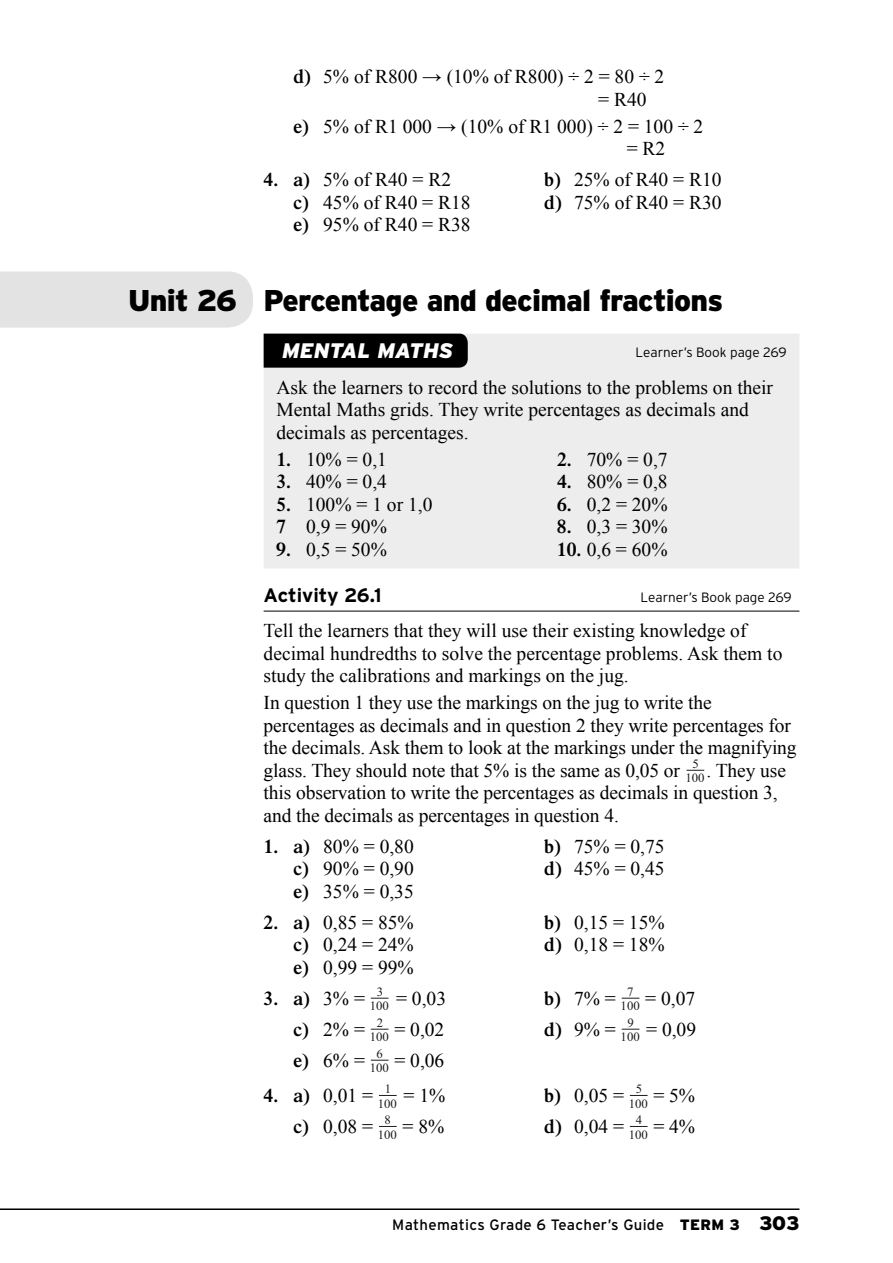
<style>
.page{position:relative;width:893px;height:1263px;background:#fff}
.page>*{position:absolute;margin:0;border:0;box-sizing:border-box;transform-origin:0 0}
.t1{font:900 30px "Interstate";letter-spacing:-.025em;color:#000}
.t2{font:italic 900 21px "Interstate";color:#fff}
.t3{font:19.5px/22.5px "Times New Roman";color:#000}
.t4{font:700 19.5px "Interstate";color:#000}
.t5{font:15px "Interstate";letter-spacing:.02em;color:#000}
.t6{font:300 13.5px "Interstate";color:#000}
.t7{font:12.75px/14.7px "Times New Roman";color:#1d1d1b}
.s1{font-family:"Times";font-weight:600}
.s2{font-weight:900}
.s3{font-weight:900;font-size:19.5px}
</style>
<div class="page">
<hr style="left:0;top:1208px;width:799px;height:2px;background:#000">
<hr style="left:264px;top:611px;width:535px;height:1px;background:#000">
<div style="left:264px;top:334px;width:535px;height:234px;background:#ededed"></div>
<div style="left:264px;top:334px;width:204px;height:34px;background:#000"></div>
<svg style="left:686px;top:770px;width:18px;height:1px"></svg>
<svg style="left:371px;top:998px;width:18px;height:1px"></svg>
<svg style="left:622px;top:998px;width:17px;height:1px"></svg>
<svg style="left:371px;top:1029px;width:18px;height:1px"></svg>
<svg style="left:622px;top:1029px;width:17px;height:1px"></svg>
<svg style="left:371px;top:1060px;width:18px;height:1px"></svg>
<svg style="left:379px;top:1095px;width:18px;height:1px"></svg>
<svg style="left:630px;top:1095px;width:18px;height:1px"></svg>
<svg style="left:379px;top:1126px;width:18px;height:1px"></svg>
<svg style="left:630px;top:1126px;width:18px;height:1px"></svg>
<div style="left:0;top:271px;width:253px;height:57px;background:#e3e3e3"></div>
<h1 class="t1" style="left:128px;top:283px;width:110px">U nit 26</h1>
<p class="t3" style="left:598px;top:65px;width:68px;text-indent:-305px"><span class="s1">d)</span> 5% of R800 → (10% of R800) ÷ 2 = 80 ÷ 2 = R40</p>
<p class="t3" style="left:627px;top:114px;width:78px;text-indent:-333px"><span class="s1">e)</span> 5% of R1 000 → (10% of R1 000) ÷ 2 = 100 ÷ 2 = R2</p>
<p class="t3" style="left:264px;top:168px;width:189px"><span class="s1">4. a)</span> 5% of R40 = R2</p>
<p class="t3" style="left:544px;top:168px;width:179px"><span class="s1">b)</span> 25% of R40 = R10</p>
<p class="t3" style="left:293px;top:191px;width:179px"><span class="s1">c)</span> 45% of R40 = R18</p>
<p class="t3" style="left:544px;top:191px;width:179px"><span class="s1">d)</span> 75% of R40 = R30</p>
<p class="t3" style="left:293px;top:213px;width:179px"><span class="s1">e)</span> 95% of R40 = R38</p>
<h1 class="t1" style="left:264px;top:283px;width:461px">Percentage and decimal fractions</h1>
<p class="t2" style="left:282px;top:339px;width:172px">MENTA L MATHS</p>
<p class="t6" style="left:636px;top:345px;width:153px">Learner’s Book page 269</p>
<p class="t3" style="left:276px;top:376px;width:498px">Ask the learners to record the solutions to the problems on their<br>Mental Maths grids. They write percentages as decimals and decimals as percentages.</p>
<p class="t3" style="left:276px;top:448px;width:112px"><span class="s1">1.</span> 10% = 0,1</p>
<p class="t3" style="left:557px;top:448px;width:112px"><span class="s1">2.</span> 70% = 0,7</p>
<p class="t3" style="left:276px;top:470px;width:112px"><span class="s1">3.</span> 40% = 0,4</p>
<p class="t3" style="left:557px;top:470px;width:112px"><span class="s1">4.</span> 80% = 0,8</p>
<p class="t3" style="left:276px;top:493px;width:158px"><span class="s1">5.</span> 100% = 1 or 1,0</p>
<p class="t3" style="left:557px;top:493px;width:112px"><span class="s1">6.</span> 0,2 = 20%</p>
<p class="t3" style="left:276px;top:515px;width:112px"><span class="s1">7</span> 0,9 = 90%</p>
<p class="t3" style="left:557px;top:515px;width:112px"><span class="s1">8.</span> 0,3 = 30%</p>
<p class="t3" style="left:276px;top:538px;width:112px"><span class="s1">9.</span> 0,5 = 50%</p>
<p class="t3" style="left:557px;top:538px;width:112px"><span class="s1">10.</span> 0,6 = 60%</p>
<p class="t4" style="left:264px;top:584px;width:120px">Activity 26.1</p>
<p class="t6" style="left:641px;top:590px;width:153px">Learner’s Book page 269</p>
<p class="t3" style="left:264px;top:619px;width:520px">Tell the learners that they will use their existing knowledge of decimal hundredths to solve the percentage problems. Ask them to study the calibrations and markings on the jug.</p>
<p class="t3" style="left:264px;top:691px;width:535px">In question 1 they use the markings on the jug to write the percentages as decimals and in question 2 they write percentages for the decimals. Ask them to look at the markings under the magnifying glass. They should note that 5% is the same as 0,05 or <sub>100</sub> . They use</p>
<p class="t7" style="left:692px;top:756px;width:8px">5</p>
<p class="t3" style="left:264px;top:781px;width:515px">this observation to write the percentages as decimals in question 3, and the decimals as percentages in question 4.</p>
<p class="t3" style="left:264px;top:835px;width:152px"><span class="s1">1. a)</span> 80% = 0,80</p>
<p class="t3" style="left:544px;top:835px;width:122px"><span class="s1">b)</span> 75% = 0,75</p>
<p class="t3" style="left:293px;top:857px;width:122px"><span class="s1">c)</span> 90% = 0,90</p>
<p class="t3" style="left:544px;top:857px;width:122px"><span class="s1">d)</span> 45% = 0,45</p>
<p class="t3" style="left:293px;top:880px;width:122px"><span class="s1">e)</span> 35% = 0,35</p>
<p class="t3" style="left:264px;top:911px;width:152px"><span class="s1">2. a)</span> 0,85 = 85%</p>
<p class="t3" style="left:544px;top:911px;width:122px"><span class="s1">b)</span> 0,15 = 15%</p>
<p class="t3" style="left:293px;top:933px;width:122px"><span class="s1">c)</span> 0,24 = 24%</p>
<p class="t3" style="left:544px;top:933px;width:122px"><span class="s1">d)</span> 0,18 = 18%</p>
<p class="t3" style="left:293px;top:956px;width:122px"><span class="s1">e)</span> 0,99 = 99%</p>
<p class="t3" style="left:264px;top:987px;width:184px"><span class="s1">3. a)</span> 3% = <sub>100</sub> = 0,03</p>
<p class="t7" style="left:377px;top:984px;width:8px">3</p>
<p class="t3" style="left:544px;top:987px;width:152px"><span class="s1">b)</span> 7% = <sub>100</sub> = 0,07</p>
<p class="t7" style="left:627px;top:984px;width:8px">7</p>
<p class="t7" style="left:377px;top:1015px;width:8px">2</p>
<p class="t3" style="left:544px;top:1018px;width:153px"><span class="s1">d)</span> 9% = <sub>100</sub> = 0,09</p>
<p class="t7" style="left:627px;top:1015px;width:8px">9</p>
<p class="t3" style="left:293px;top:1018px;width:152px"><span class="s1">c)</span> 2% = <sub>100</sub> = 0,02</p>
<p class="t7" style="left:377px;top:1046px;width:8px">6</p>
<p class="t3" style="left:293px;top:1049px;width:152px"><span class="s1">e)</span> 6% = <sub>100</sub> = 0,06</p>
<p class="t3" style="left:264px;top:1084px;width:111px"><span class="s1">4. a)</span> 0,01 =</p>
<p class="t7" style="left:378px;top:1081px;width:69px;text-indent:7px">1<br>100 <sup>=</sup> <sup>1%</sup></p>
<p class="t3" style="left:544px;top:1084px;width:81px"><span class="s1">b)</span> 0,05 =</p>
<p class="t7" style="left:629px;top:1081px;width:68px;text-indent:7px">5<br>100 <sup>=</sup> <sup>5%</sup></p>
<p class="t3" style="left:293px;top:1115px;width:81px"><span class="s1">c)</span> 0,08 =</p>
<p class="t7" style="left:378px;top:1112px;width:68px;text-indent:7px">8<br>100 <sup>=</sup> <sup>8%</sup></p>
<p class="t3" style="left:544px;top:1115px;width:81px"><span class="s1">d)</span> 0,04 =</p>
<p class="t7" style="left:629px;top:1112px;width:68px;text-indent:7px">4<br>100 <sup>=</sup> <sup>4%</sup></p>
<p class="t5" style="left:392px;top:1216px;width:409px">Mathematics Grade 6 Teacher’s Guide <span class="s2">TERM 3</span> <span class="s3">303</span></p>
</div>
